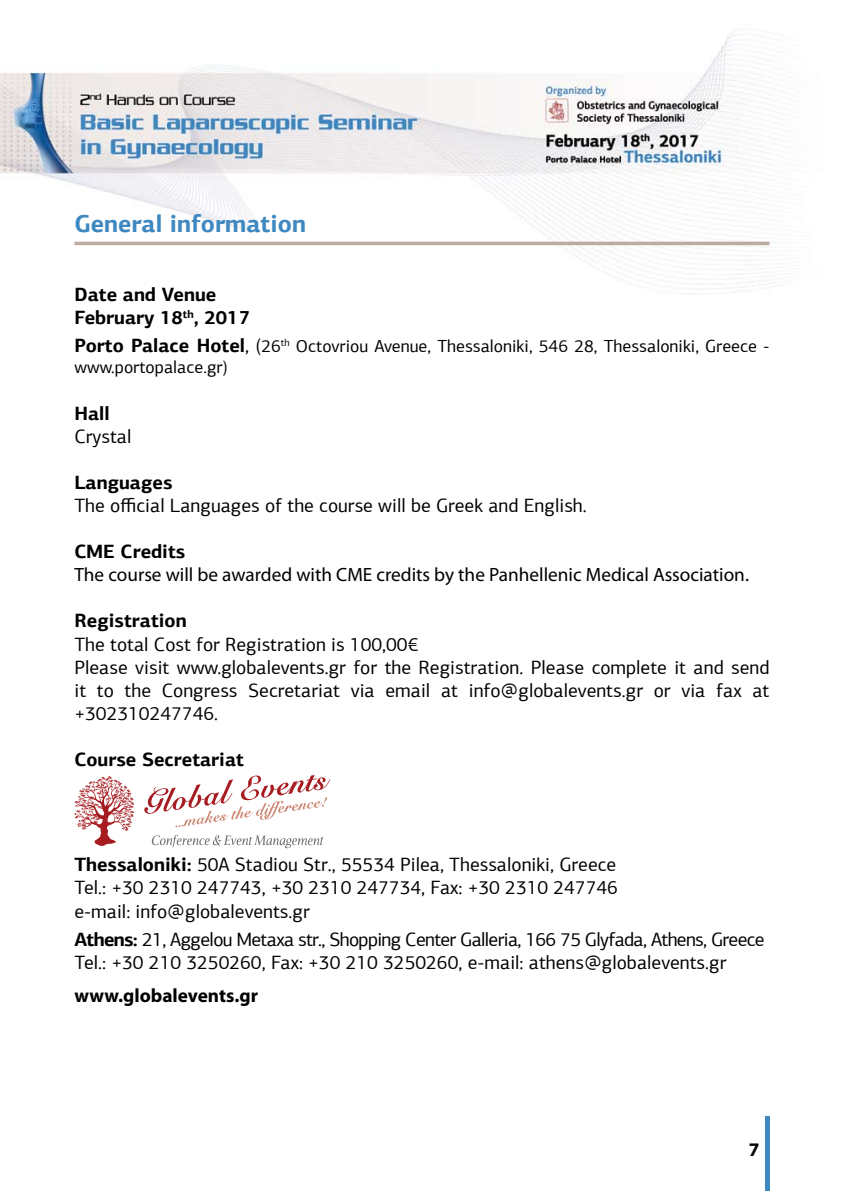
<style>
.page{position:relative;width:844px;height:1191px;background:#fff}
.page>*{position:absolute;margin:0;border:0;box-sizing:border-box;transform-origin:0 0}
.t1{font:700 24.5px "PF Agora Sans Pro";color:#3e88c1}
.t2{font:19.25px/23.1px "PF Agora Sans Pro";color:#000}
.t3{font:19.25px/23.1px "PF Agora Sans Pro";letter-spacing:-.035em;color:#000}
.t4{font:700 19.25px/23.1px "PF Agora Sans Pro";color:#000}
.t5{font:19.25px "Myriad Pro";color:#000}
.t6{font:700 19.25px "Myriad Pro";color:#000}
.t7{font:17.5px/21px "PF Agora Sans Pro";color:#000}
.s1{font-weight:700;font-size:19.25px}
.s2{font-size:19.25px}
.s3{font-weight:700}
</style>
<div class="page">
<img style="left:0;top:31px;width:778px;height:263px">
<div style="left:764px;top:1116px;width:5px;height:75px;background:#3e88c1"></div>
<hr style="left:74px;top:242px;width:695px;height:3px;background:#bdaaa0">
<svg style="left:152px;top:835px;width:171px;height:13px"></svg>
<svg style="left:144px;top:775px;width:186px;height:52px"></svg>
<svg style="left:74px;top:776px;width:60px;height:70px"></svg>
<p class="t1" style="left:74px;top:208px;width:233px">General information</p>
<p class="t4" style="left:74px;top:283px;width:177px">Date and Venue<br>February 18<sup>th</sup>, 2017</p>
<p class="t7" style="left:74px;top:336px;width:696px"><span class="s1">Porto Palace Hotel</span><span class="s2">, (</span>26<sup>th</sup> Octovriou Avenue, Thessaloniki, 546 28, Thessaloniki, Greece - www.portopalace.gr)</p>
<p class="t4" style="left:74px;top:401px;width:37px">Hall</p>
<p class="t2" style="left:74px;top:424px;width:59px">Crystal</p>
<p class="t4" style="left:74px;top:470px;width:100px">Languages</p>
<p class="t2" style="left:74px;top:494px;width:514px">The official Languages of the course will be Greek and English.</p>
<p class="t4" style="left:74px;top:540px;width:112px">CME Credits</p>
<p class="t5" style="left:74px;top:563px;width:675px">The course will be awarded with CME credits by the Panhellenic Medical Association.</p>
<p class="t4" style="left:74px;top:609px;width:114px">Registration</p>
<p class="t2" style="left:74px;top:632px;width:696px">The total Cost for Registration is 100,00€<br>Please visit www.globalevents.gr for the Registration. Please complete it and send it to the Congress Secretariat via email at info@globalevents.gr or via fax at +302310247746.</p>
<p class="t4" style="left:74px;top:748px;width:171px">Course Secretariat</p>
<p class="t2" style="left:74px;top:853px;width:545px;text-align:justify"><span class="s3">Thessaloniki:</span> 50A Stadiou Str., 55534 Pilea, Thessaloniki, Greece Tel.: +30 2310 247743, +30 2310 247734, Fax: +30 2310 247746 e-mail: info@globalevents.gr</p>
<p class="t3" style="left:74px;top:927px;width:691px"><span class="s3">Athens:</span> 21, Aggelou Metaxa str., Shopping Center Galleria, 166 75 Glyfada, Athens, Greece<br>Tel.: +30 210 3250260, Fax: +30 210 3250260, e-mail: athens@globalevents.gr</p>
<p class="t6" style="left:74px;top:982px;width:185px">www.globalevents.gr</p>
<p class="t6" style="left:748px;top:1136px;width:12px">7</p>
</div>
